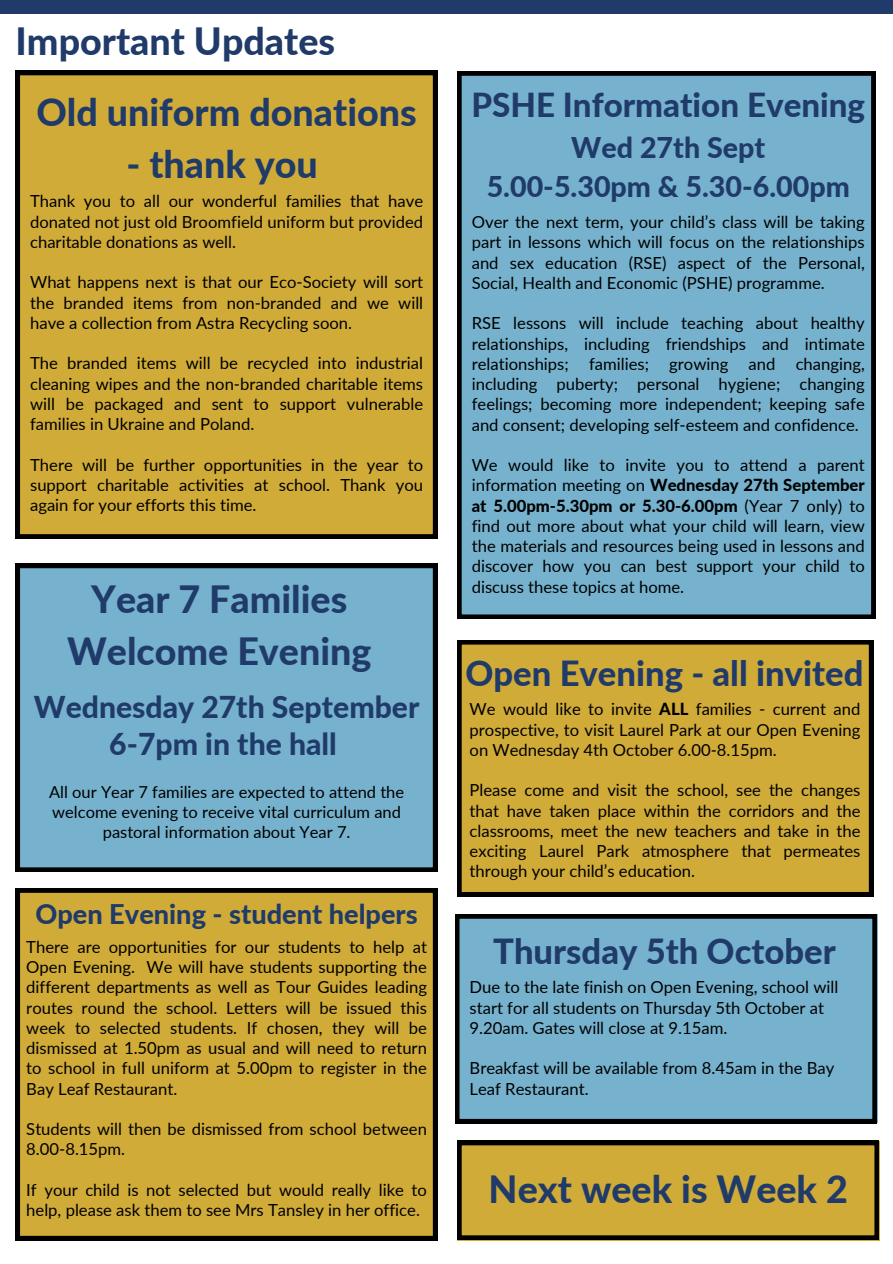
<style>
.page{position:relative;width:893px;height:1264px;background:#fff}
.page>*{position:absolute;margin:0;border:0;box-sizing:border-box;transform-origin:0 0}
.t1{font:800 37.65px/51.8px "Lato";color:#203b69;text-align:center}
.t2{font:800 34.65px "Lato";color:#203b69}
.t3{font:800 33.15px "Lato";color:#203b69}
.t4{font:800 30.15px/37px "Lato";color:#203b69;text-align:center}
.t5{font:800 28.65px "Lato";color:#203b69}
.t6{font:800 27.15px "Lato";color:#203b69}
.t7{font:16.65px/20.2px "Lato";color:#000;text-align:justify}
.t8{font:16.5px/20.2px "Lato";color:#000;text-align:center}
.s1{font-weight:800}
</style>
<div class="page">
<div style="left:0;top:0;width:892px;height:14px;background:#203b69"></div>
<div style="left:16px;top:71px;width:421px;height:467px;background:#d0ab38"></div>
<div style="left:457px;top:71px;width:418px;height:548px;background:#76b2cd"></div>
<svg style="left:457px;top:640px;width:416px;height:256px;background:#bc9a32"></svg>
<div style="left:16px;top:563px;width:421px;height:308px;background:#76b2cd"></div>
<svg style="left:457px;top:1140px;width:421px;height:99px;background:#b99831"></svg>
<div style="left:16px;top:888px;width:421px;height:352px;background:#d0ab38"></div>
<div style="left:455px;top:914px;width:421px;height:209px;background:#76b2cd"></div>
<p class="t1" style="left:16px;top:15px;width:321px">Important Updates</p>
<p class="t1" style="left:36px;top:85px;width:382px">Old uniform donations</p>
<p class="t1" style="left:126px;top:137px;width:193px">- thank you</p>
<p class="t7" style="left:30px;top:191px;width:394px">Thank you to all our wonderful families that have donated not just old Broomfield uniform but provided charitable donations as well.</p>
<p class="t7" style="left:30px;top:272px;width:394px">What happens next is that our Eco-Society will sort the branded items from non-branded and we will have a collection from Astra Recycling soon.</p>
<p class="t7" style="left:30px;top:353px;width:394px">The branded items will be recycled into industrial cleaning wipes and the non-branded charitable items will be packaged and sent to support vulnerable families in Ukraine and Poland.</p>
<p class="t7" style="left:30px;top:454px;width:394px">There will be further opportunities in the year to support charitable activities at school. Thank you again for your efforts this time.</p>
<p class="t1" style="left:67px;top:572px;width:306px">Year 7 Families<br>Welcome Evening</p>
<p class="t4" style="left:34px;top:688px;width:387px">Wednesday 27th September<br>6-7pm in the hall</p>
<p class="t8" style="left:49px;top:781px;width:356px">All our Year 7 families are expected to attend the welcome evening to receive vital curriculum and pastoral information about Year 7.</p>
<p class="t6" style="left:35px;top:897px;width:384px">Open Evening - student helpers</p>
<p class="t7" style="left:26px;top:936px;width:402px">There are opportunities for our students to help at Open Evening. We will have students supporting the different departments as well as Tour Guides leading routes round the school. Letters will be issued this week to selected students. If chosen, they will be dismissed at 1.50pm as usual and will need to return to school in full uniform at 5.00pm to register in the Bay Leaf Restaurant.</p>
<p class="t7" style="left:26px;top:1118px;width:402px">Students will then be dismissed from school between<br>8.00-8.15pm.</p>
<p class="t7" style="left:26px;top:1179px;width:402px">If your child is not selected but would really like to help, please ask them to see Mrs Tansley in her office.</p>
<p class="t3" style="left:471px;top:84px;width:395px">PSHE Information Evening</p>
<p class="t5" style="left:571px;top:129px;width:195px">Wed 27th Sept</p>
<p class="t5" style="left:486px;top:169px;width:364px">5.00-5.30pm &amp; 5.30-6.00pm</p>
<p class="t7" style="left:471px;top:212px;width:394px">Over the next term, your child’s class will be taking part in lessons which will focus on the relationships and sex education (RSE) aspect of the Personal, Social, Health and Economic (PSHE) programme.</p>
<p class="t7" style="left:471px;top:313px;width:394px">RSE lessons will include teaching about healthy relationships, including friendships and intimate relationships; families; growing and changing, including puberty; personal hygiene; changing feelings; becoming more independent; keeping safe and consent; developing self-esteem and confidence.</p>
<p class="t7" style="left:471px;top:454px;width:394px">We would like to invite you to attend a parent information meeting on <span class="s1">Wednesday 27th September at 5.00pm-5.30pm or 5.30-6.00pm</span> (Year 7 only) to find out more about what your child will learn, view the materials and resources being used in lessons and discover how you can best support your child to discuss these topics at home.</p>
<p class="t2" style="left:465px;top:651px;width:399px">Open Evening - all invited</p>
<p class="t7" style="left:469px;top:699px;width:392px">We would like to invite <span class="s1">ALL</span> families - current and prospective, to visit Laurel Park at our Open Evening on Wednesday 4th October 6.00-8.15pm.</p>
<p class="t7" style="left:469px;top:779px;width:392px">Please come and visit the school, see the changes that have taken place within the corridors and the classrooms, meet the new teachers and take in the exciting Laurel Park atmosphere that permeates through your child’s education.</p>
<p class="t2" style="left:493px;top:929px;width:344px">Thursday 5th October</p>
<p class="t7" style="left:469px;top:976px;width:370px;text-align:left">Due to the late finish on Open Evening, school will start for all students on Thursday 5th October at<br>9.20am. Gates will close at 9.15am.</p>
<p class="t7" style="left:469px;top:1057px;width:366px">Breakfast will be available from 8.45am in the Bay<br>Leaf Restaurant.</p>
<p class="t1" style="left:488px;top:1162px;width:361px">Next week is Week 2</p>
</div>
